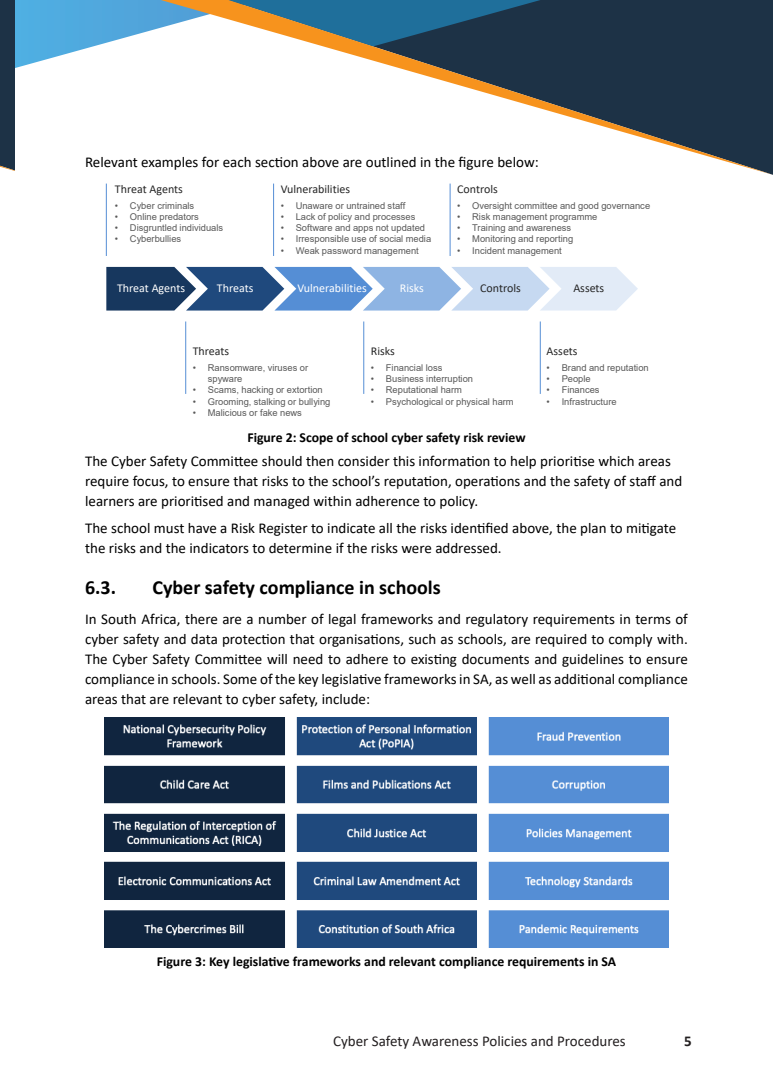
<style>
.page{position:relative;width:773px;height:1081px;background:#fff}
.page>*{position:absolute;margin:0;border:0;box-sizing:border-box;transform-origin:0 0}
.Heading_1{font:700 20px "Calibri";color:#000}
.t1{font:15px/20px "Calibri";color:#000}
.t2{font:15px "Calibri";color:#231f20}
.t3{font:700 15px "Calibri";color:#231f20}
.t4{font:700 13.75px "Calibri";color:#000}
.t5{font:12px "Calibri";color:#262626}
.t6{font:12px "Calibri";color:#fff}
.t7{font:9.38px/11.2px "Arial";color:#595959}
</style>
<div class="page">
<svg style="left:540px;top:0;width:232px;height:175px;fill:#1d3246"></svg>
<svg style="left:0;top:0;width:540px;height:171px"></svg>
<svg style="left:106px;top:267px;width:532px;height:43px;background:#87a3c7"></svg>
<hr style="left:106px;top:184px;width:1px;height:72px;background:#558ed5">
<hr style="left:185px;top:321px;width:1px;height:73px;background:#558ed5">
<hr style="left:273px;top:184px;width:1px;height:72px;background:#558ed5">
<hr style="left:363px;top:321px;width:1px;height:73px;background:#558ed5">
<hr style="left:450px;top:184px;width:1px;height:72px;background:#558ed5">
<hr style="left:540px;top:321px;width:1px;height:73px;background:#558ed5">
<img style="left:104px;top:717px;width:564px;height:230px">
<p class="t1" style="left:85px;top:152px;width:455px">Relevant examples for each section above are outlined in the figure below:</p>
<p class="t5" style="left:115px;top:181px;width:69px">Threat Agents</p>
<p class="t7" style="left:115px;top:200px;width:81px">• Cyber criminals</p>
<p class="t7" style="left:115px;top:211px;width:85px">• Online predators</p>
<p class="t7" style="left:115px;top:222px;width:110px">• Disgruntled individuals</p>
<p class="t7" style="left:115px;top:233px;width:68px">• Cyberbullies</p>
<p class="t5" style="left:281px;top:181px;width:71px">Vulnerabilities</p>
<p class="t7" style="left:281px;top:200px;width:126px">• Unaware or untrained staff</p>
<p class="t7" style="left:281px;top:211px;width:136px">• Lack of policy and processes</p>
<p class="t7" style="left:281px;top:222px;width:146px">• Software and apps not updated</p>
<p class="t7" style="left:281px;top:233px;width:152px">• Irresponsible use of social media</p>
<p class="t7" style="left:281px;top:244px;width:139px">• Weak password management</p>
<p class="t5" style="left:457px;top:181px;width:42px">Controls</p>
<p class="t7" style="left:457px;top:200px;width:194px">• Oversight committee and good governance</p>
<p class="t7" style="left:457px;top:211px;width:142px">• Risk management programme</p>
<p class="t7" style="left:457px;top:222px;width:115px">• Training and awareness</p>
<p class="t7" style="left:457px;top:233px;width:117px">• Monitoring and reporting</p>
<p class="t7" style="left:457px;top:244px;width:106px">• Incident management</p>
<p class="t6" style="left:117px;top:280px;width:69px">Threat Agents</p>
<p class="t6" style="left:217px;top:280px;width:38px">Threats</p>
<p class="t6" style="left:297px;top:280px;width:71px">Vulnerabilities</p>
<p class="t6" style="left:400px;top:280px;width:25px">Risks</p>
<p class="t5" style="left:480px;top:280px;width:42px">Controls</p>
<p class="t5" style="left:573px;top:280px;width:32px">Assets</p>
<p class="t5" style="left:193px;top:343px;width:38px">Threats</p>
<p class="t7" style="left:208px;top:362px;width:102px;text-indent:-15px">• Ransomware, viruses or spyware</p>
<p class="t7" style="left:193px;top:384px;width:131px">• Scams, hacking or extortion</p>
<p class="t7" style="left:193px;top:396px;width:139px">• Grooming, stalking or bullying</p>
<p class="t7" style="left:193px;top:407px;width:110px">• Malicious or fake news</p>
<p class="t5" style="left:371px;top:343px;width:25px">Risks</p>
<p class="t7" style="left:371px;top:362px;width:73px">• Financial loss</p>
<p class="t7" style="left:371px;top:373px;width:104px">• Business interruption</p>
<p class="t7" style="left:371px;top:384px;width:93px">• Reputational harm</p>
<p class="t7" style="left:371px;top:396px;width:144px">• Psychological or physical harm</p>
<p class="t5" style="left:546px;top:343px;width:32px">Assets</p>
<p class="t7" style="left:546px;top:362px;width:104px">• Brand and reputation</p>
<p class="t7" style="left:546px;top:373px;width:46px">• People</p>
<p class="t7" style="left:546px;top:384px;width:54px">• Finances</p>
<p class="t7" style="left:546px;top:396px;width:71px">• Infrastructure</p>
<p class="t4" style="left:247px;top:428px;width:280px">Figure 2: Scope of school cyber safety risk review</p>
<p class="t1" style="left:85px;top:450px;width:598px">The Cyber Safety Committee should then consider this information to help prioritise which areas require focus, to ensure that risks to the school’s reputation, operations and the safety of staff and learners are prioritised and managed within adherence to policy.</p>
<p class="t1" style="left:85px;top:517px;width:592px">The school must have a Risk Register to indicate all the risks identified above, the plan to mitigate the risks and the indicators to determine if the risks were addressed.</p>
<p class="Heading_1" style="left:85px;top:573px;width:32px">6.3.</p>
<p class="Heading_1" style="left:152px;top:573px;width:290px">Cyber safety compliance in schools</p>
<p class="t1" style="left:85px;top:609px;width:604px;text-align:justify">In South Africa, there are a number of legal frameworks and regulatory requirements in terms of cyber safety and data protection that organisations, such as schools, are required to comply with.<br>The Cyber Safety Committee will need to adhere to existing documents and guidelines to ensure compliance in schools. Some of the key legislative frameworks in SA, as well as additional compliance areas that are relevant to cyber safety, include:</p>
<p class="t4" style="left:157px;top:952px;width:461px">Figure 3: Key legislative frameworks and relevant compliance requirements in SA</p>
<p class="t2" style="left:333px;top:1030px;width:294px">Cyber Safety Awareness Policies and Procedures</p>
<p class="t3" style="left:684px;top:1030px;width:9px">5</p>
</div>
